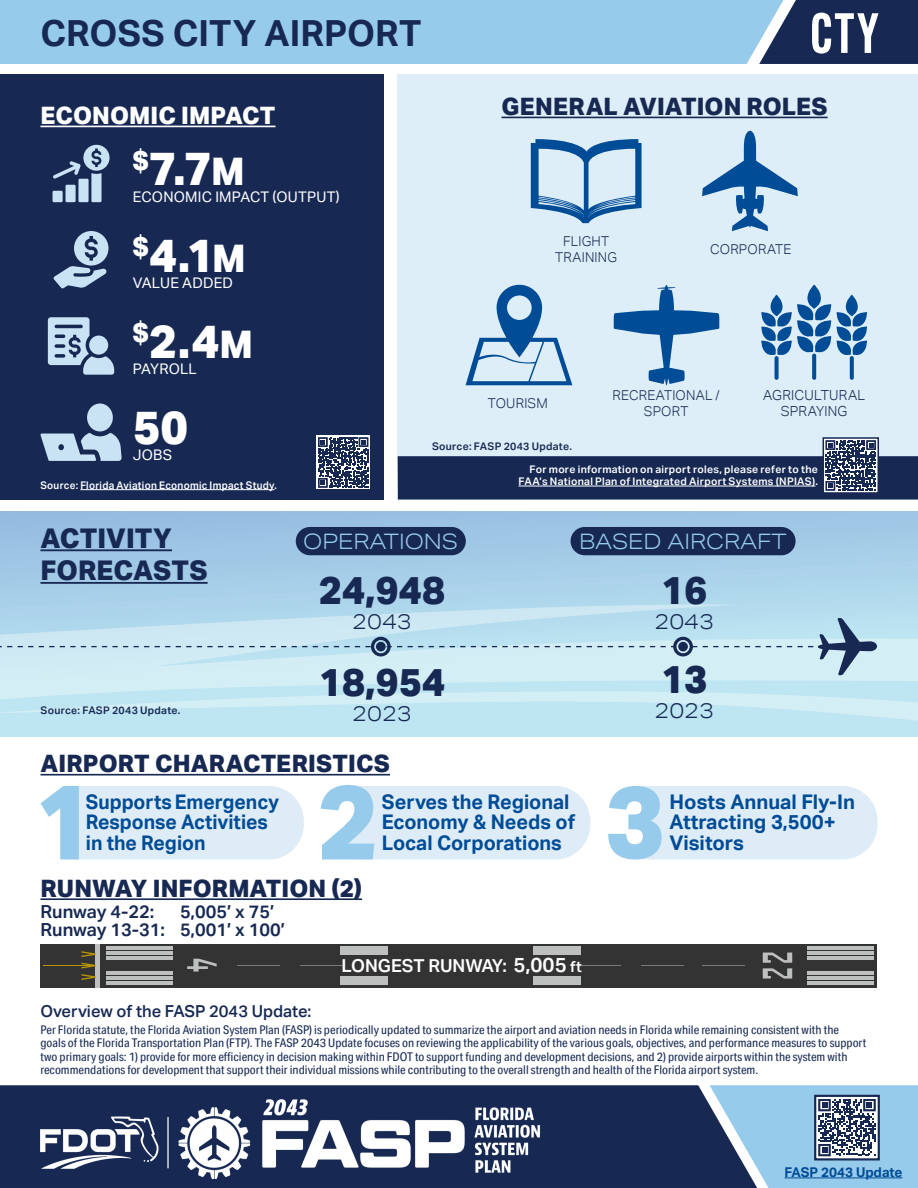
<style>
.page{position:relative;width:918px;height:1188px;background:#fff}
.page>*{position:absolute;margin:0;border:0;box-sizing:border-box;transform-origin:0 0}
.t1{font:600 55.5px "Alternate Gothic Cond ATF";color:#fff}
.t2{font:800 46.8px "Aktiv Grotesk";color:#fff}
.t3{font:800 39px "Aktiv Grotesk";color:#172953}
.t4{font:700 36px "Aktiv Grotesk";letter-spacing:.005em;color:#172953}
.t5{font:800 27.3px "Aktiv Grotesk";color:#fff}
.t6{font:800 27.15px/32.5px "Aktiv Grotesk";letter-spacing:.005em;color:#172953}
.t7{font:800 24px "Aktiv Grotesk";letter-spacing:.005em;color:#172953}
.t8{font:800 24px "Aktiv Grotesk";letter-spacing:.005em;color:#fff}
.t9{font:300 21.3px "Aktiv Grotesk Ex";color:#97cbeb}
.t10{font:300 21.3px "Aktiv Grotesk Ex";color:#172953}
.t11{font:700 20.1px/20.5px "Aktiv Grotesk";color:#004c97}
.t12{font:700 20.1px/20.5px "Aktiv Grotesk";color:#004c97;scale:.96 1}
.t13{font:600 18px "Aktiv Grotesk";color:#172953}
.t14{font:600 17.85px "Aktiv Grotesk";color:#fff}
.t15{font:500 16.5px "Aktiv Grotesk";color:#172953}
.t16{font:14.7px "Aktiv Grotesk";letter-spacing:.015em;color:#fff}
.t17{font:300 13.95px/15.6px "Aktiv Grotesk";letter-spacing:.015em;color:#172953;text-align:center}
.t18{font:300 13.65px/15.1px "Aktiv Grotesk";letter-spacing:.015em;color:#172953;text-align:center}
.t19{font:700 13.5px "Aktiv Grotesk";color:#004c97}
.t20{font:12px/13.5px "Aktiv Grotesk Cd";color:#172953;scale:1.05 1}
.t21{font:600 10.5px/12px "Aktiv Grotesk";letter-spacing:.025em;color:#fff;text-align:right}
.t22{font:600 10.5px "Aktiv Grotesk";letter-spacing:.025em;color:#172953}
.t23{font:600 10.5px "Aktiv Grotesk";letter-spacing:.025em;color:#fff;scale:.95 1}
.s1{font-size:38.1px}
.s2{font-size:20.4px}
.s3{font-size:15.3px}
</style>
<div class="page">
<div style="left:0;top:1085px;width:710px;height:103px;background:#172953"></div>
<img style="left:40px;top:1095px;width:500px;height:84px">
<div style="left:783px;top:0;width:135px;height:64px;background:#172953"></div>
<div style="left:0;top:75px;width:384px;height:425px;background:#172953"></div>
<div style="left:398px;top:75px;width:520px;height:425px;background:#deeef8"></div>
<div style="left:0;top:0;width:783px;height:64px;background:#97cbeb"></div>
<svg style="left:0;top:511px;width:918px;height:226px;background:#a7cfe8"></svg>
<svg style="left:0;top:604px;width:918px;height:87px;background:#c1e3f1"></svg>
<svg style="left:0;top:691px;width:918px;height:31px;background:#c4e8f3"></svg>
<div style="left:296px;top:527px;width:170px;height:28px;background:#172953;border-radius:14px"></div>
<div style="left:571px;top:527px;width:225px;height:28px;background:#172953;border-radius:14px"></div>
<svg style="left:0;top:617px;width:877px;height:59px;background:#c2e0ed"></svg>
<hr style="left:40px;top:126px;width:236px;height:1px;background:#fff">
<hr style="left:40px;top:774px;width:350px;height:2px;background:#172953">
<hr style="left:40px;top:898px;width:322px;height:2px;background:#172953">
<div style="left:87px;top:403px;width:26px;height:28px;background:#cae3f4;border-radius:50%"></div>
<svg style="left:40px;top:433px;width:82px;height:28px"></svg>
<svg style="left:53px;top:145px;width:57px;height:57px"></svg>
<svg style="left:53px;top:231px;width:55px;height:58px"></svg>
<svg style="left:48px;top:317px;width:66px;height:58px"></svg>
<div style="left:40px;top:944px;width:838px;height:43px;background:#333"></div>
<hr style="left:106px;top:946px;width:67px;height:3px;background:#bec0bf">
<hr style="left:106px;top:951px;width:67px;height:3px;background:#bec0bf">
<hr style="left:106px;top:956px;width:67px;height:3px;background:#bec0bf">
<hr style="left:106px;top:972px;width:67px;height:3px;background:#bec0bf">
<hr style="left:106px;top:977px;width:67px;height:3px;background:#bec0bf">
<hr style="left:106px;top:982px;width:67px;height:3px;background:#bec0bf">
<hr style="left:96px;top:944px;width:4px;height:43px;background:#bec0bf">
<hr style="left:300px;top:965px;width:43px;height:1px;background:#bec0bf">
<hr style="left:237px;top:965px;width:43px;height:1px;background:#bec0bf">
<svg style="left:81px;top:951px;width:15px;height:6px"></svg>
<svg style="left:81px;top:963px;width:15px;height:17px"></svg>
<hr style="left:43px;top:965px;width:49px;height:1px;background:#b99600">
<svg style="left:187px;top:959px;width:30px;height:13px"></svg>
<div style="left:341px;top:946px;width:47px;height:9px;background:#bec0bf"></div>
<div style="left:341px;top:977px;width:47px;height:8px;background:#bec0bf"></div>
<hr style="left:807px;top:982px;width:67px;height:3px;background:#bec0bf">
<hr style="left:807px;top:977px;width:67px;height:3px;background:#bec0bf">
<hr style="left:807px;top:972px;width:67px;height:3px;background:#bec0bf">
<hr style="left:807px;top:956px;width:67px;height:3px;background:#bec0bf">
<hr style="left:807px;top:951px;width:67px;height:3px;background:#bec0bf">
<hr style="left:807px;top:946px;width:67px;height:3px;background:#bec0bf">
<hr style="left:578px;top:965px;width:43px;height:1px;background:#bec0bf">
<hr style="left:641px;top:965px;width:43px;height:1px;background:#bec0bf">
<hr style="left:702px;top:965px;width:43px;height:1px;background:#bec0bf">
<div style="left:533px;top:977px;width:47px;height:8px;background:#bec0bf"></div>
<div style="left:533px;top:946px;width:47px;height:9px;background:#bec0bf"></div>
<svg style="left:763px;top:953px;width:29px;height:26px"></svg>
<svg style="left:41px;top:786px;width:263px;height:73px;background:#d9eaf5"></svg>
<svg style="left:321px;top:785px;width:269px;height:74px;background:#d7e9f5"></svg>
<svg style="left:608px;top:786px;width:269px;height:73px;background:#d6e9f5"></svg>
<svg style="left:531px;top:139px;width:111px;height:84px"></svg>
<svg style="left:614px;top:285px;width:105px;height:100px"></svg>
<hr style="left:80px;top:489px;width:194px;height:1px;background:#fff">
<svg style="left:316px;top:436px;width:54px;height:53px"></svg>
<svg style="left:318px;top:437px;width:50px;height:51px"></svg>
<div style="left:398px;top:456px;width:520px;height:44px;background:#172953"></div>
<hr style="left:518px;top:486px;width:297px;height:1px;background:#fff">
<svg style="left:822px;top:437px;width:58px;height:56px"></svg>
<hr style="left:40px;top:549px;width:132px;height:2px;background:#172953">
<hr style="left:40px;top:582px;width:168px;height:2px;background:#172953">
<svg style="left:710px;top:1085px;width:208px;height:103px;background:#8ab0cd"></svg>
<hr style="left:784px;top:1177px;width:119px;height:1px;background:#004c97">
<hr style="left:502px;top:117px;width:326px;height:1px;background:#172953">
<svg style="left:702px;top:130px;width:96px;height:101px"></svg>
<svg style="left:466px;top:285px;width:106px;height:100px"></svg>
<svg style="left:812px;top:354px;width:4px;height:26px"></svg>
<svg style="left:775px;top:356px;width:4px;height:24px"></svg>
<svg style="left:761px;top:285px;width:106px;height:72px"></svg>
<svg style="left:850px;top:356px;width:4px;height:24px"></svg>
<p class="t4" style="left:40px;top:12px;width:382px">CROSS CITY AIRPORT</p>
<p class="t1" style="left:810px;top:-2px;width:70px">CTY</p>
<p class="t8" style="left:40px;top:102px;width:237px">ECONOMIC IMPACT</p>
<p class="t5" style="left:133px;top:144px;width:18px">$</p>
<p class="t16" style="left:133px;top:188px;width:209px">ECONOMIC IMPACT (OUTPUT)</p>
<p class="t2" style="left:149px;top:142px;width:97px">7.7<span class="s1">M</span></p>
<p class="t5" style="left:133px;top:231px;width:18px">$</p>
<p class="t16" style="left:133px;top:274px;width:102px">VALUE ADDED</p>
<p class="t2" style="left:149px;top:228px;width:98px">4.1<span class="s1">M</span></p>
<p class="t5" style="left:133px;top:317px;width:18px">$</p>
<p class="t16" style="left:133px;top:360px;width:66px">PAYROLL</p>
<p class="t2" style="left:149px;top:314px;width:105px">2.4<span class="s1">M</span></p>
<p class="t2" style="left:133px;top:400px;width:57px">50</p>
<p class="t16" style="left:133px;top:447px;width:41px">JOBS</p>
<p class="t23" style="left:40px;top:479px;width:250px">Source: Florida Aviation Economic Impact Study.</p>
<p class="t7" style="left:502px;top:93px;width:328px">GENERAL AVIATION ROLES</p>
<p class="t18" style="left:555px;top:234px;width:64px">FLIGHT<br>TRAINING</p>
<p class="t18" style="left:710px;top:242px;width:83px">CORPORATE</p>
<p class="t18" style="left:488px;top:396px;width:62px">TOURISM</p>
<p class="t17" style="left:763px;top:387px;width:104px">AGRICULTURAL<br>SPRAYING</p>
<p class="t18" style="left:612px;top:388px;width:109px">RECREATIONAL /<br>SPORT</p>
<p class="t22" style="left:432px;top:441px;width:142px">Source: FASP 2043 Update.</p>
<p class="t21" style="left:518px;top:463px;width:301px">For more information on airport roles, please refer to the<br>FAA’s National Plan of Integrated Airport Systems (NPIAS).</p>
<p class="t6" style="left:40px;top:522px;width:169px">ACTIVITY<br>FORECASTS</p>
<p class="t22" style="left:40px;top:704px;width:142px">Source: FASP 2043 Update.</p>
<p class="t9" style="left:303px;top:529px;width:156px">OPERATIONS</p>
<p class="t9" style="left:579px;top:529px;width:209px">BASED AIRCRAFT</p>
<p class="t3" style="left:319px;top:568px;width:128px">24,948</p>
<p class="t10" style="left:352px;top:610px;width:61px">2043</p>
<p class="t3" style="left:319px;top:659px;width:128px">18,954</p>
<p class="t10" style="left:352px;top:702px;width:61px">2023</p>
<p class="t3" style="left:661px;top:568px;width:48px">16</p>
<p class="t10" style="left:654px;top:610px;width:61px">2043</p>
<p class="t3" style="left:661px;top:657px;width:48px">13</p>
<p class="t10" style="left:654px;top:699px;width:61px">2023</p>
<p class="t7" style="left:40px;top:750px;width:351px">AIRPORT CHARACTERISTICS</p>
<p class="t12" style="left:86px;top:792px;width:203px">Supports Emergency<br>Response Activities in the Region</p>
<p class="t11" style="left:382px;top:792px;width:195px">Serves the Regional<br>Economy &amp; Needs of<br>Local Corporations</p>
<p class="t11" style="left:670px;top:792px;width:187px">Hosts Annual Fly-In<br>Attracting 3,500+<br>Visitors</p>
<p class="t7" style="left:40px;top:875px;width:323px">RUNWAY INFORMATION (2)</p>
<p class="t13" style="left:40px;top:901px;width:115px">Runway 4-22:</p>
<p class="t13" style="left:180px;top:901px;width:96px">5,005’ x 75’</p>
<p class="t13" style="left:40px;top:919px;width:246px">Runway 13-31: 5,001’ x 100’</p>
<p class="t14" style="left:341px;top:956px;width:242px">LONGEST RUNWAY: <span class="s2">5,005</span> <span class="s3">ft</span></p>
<p class="t15" style="left:40px;top:1002px;width:272px">Overview of the FASP 2043 Update:</p>
<p class="t20" style="left:40px;top:1023px;width:788px">Per Florida statute, the Florida Aviation System Plan (FASP) is periodically updated to summarize the airport and aviation needs in Florida while remaining consistent with the goals of the Florida Transportation Plan (FTP). The FASP 2043 Update focuses on reviewing the applicability of the various goals, objectives, and performance measures to support two primary goals: 1) provide for more efficiency in decision making within FDOT to support funding and development decisions, and 2) provide airports within the system with recommendations for development that support their individual missions while contributing to the overall strength and health of the Florida airport system.</p>
<p class="t19" style="left:784px;top:1164px;width:120px">FASP 2043 Update</p>
</div>
